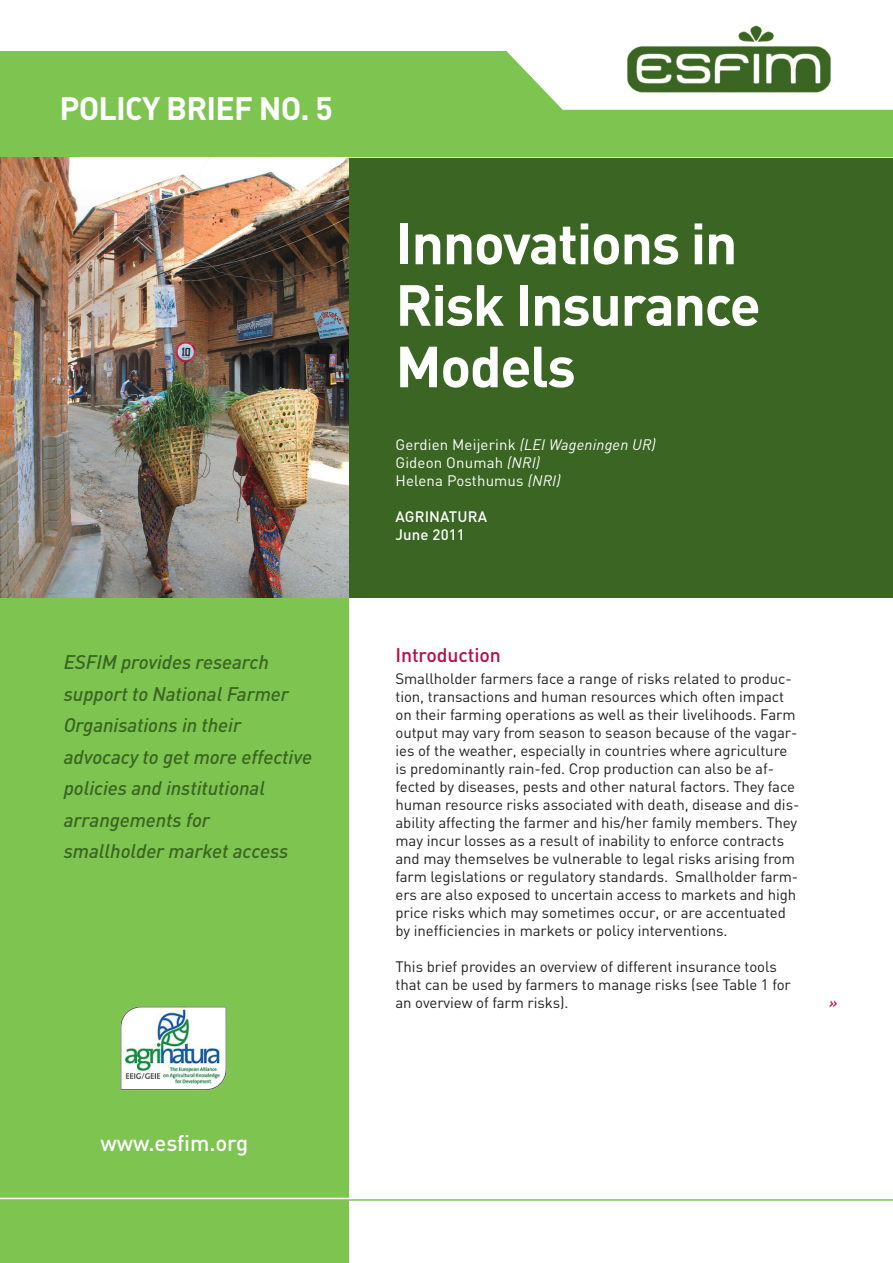
<style>
.page{position:relative;width:893px;height:1263px;background:#fff}
.page>*{position:absolute;margin:0;border:0;box-sizing:border-box;transform-origin:0 0}
.hoofdkop{font:700 57px/61.5px "DIN";letter-spacing:-.025em;color:#fff}
.hoofdkop-2{font:700 31.95px "DIN";letter-spacing:-.025em;color:#fff}
.tussenkop{font:500 22.2px "DIN";letter-spacing:-.005em;color:#fff}
.tussenkop-2{font:italic 500 19.5px/31.5px "DIN";letter-spacing:-.005em;color:#3a6522}
.tussenkop-3{font:500 19.5px "DIN";letter-spacing:-.005em;color:#b80c48}
.brood_eerste{font:15px/18px "DIN";letter-spacing:-.005em;color:#231f20}
.auteur{font:15px "DIN";letter-spacing:.01em;color:#fff}
.auteur-2{font:italic 15px "DIN";letter-spacing:.01em;color:#fff}
.auteur-3{font:500 15px "DIN";letter-spacing:.01em;color:#fff}
.fotobijschrift{font:italic 500 15px "DIN";color:#b80c48}
.s1{font-style:normal}
.s2{font-style:italic}
</style>
<div class="page">
<hr style="left:0;top:1199px;width:893px;height:2px;background:#7ec451">
<div style="left:0;top:597px;width:349px;height:666px;background:#7ec451"></div>
<svg style="left:0;top:51px;width:893px;height:106px;background:#8fcb68"></svg>
<div style="left:349px;top:158px;width:544px;height:439px;background:#3a6522"></div>
<img style="left:622px;top:25px;width:214px;height:70px">
<img style="left:0;top:157px;width:349px;height:440px">
<hr style="left:0;top:1198px;width:349px;height:1px;background:#fff">
<img style="left:120px;top:1006px;width:107px;height:85px">
<p class="hoofdkop-2" style="left:60px;top:87px;width:275px">POLICY BRIEF NO. 5</p>
<p class="tussenkop-2" style="left:64px;top:646px;width:250px">ESFIM provides research support to National Farmer<br>Organisations in their advocacy to get more effective policies and institutional arrangements for smallholder market access</p>
<p class="tussenkop" style="left:100px;top:1129px;width:149px">www.esfim.org</p>
<p class="hoofdkop" style="left:395px;top:210px;width:367px">Innovations in<br>Risk Insurance<br>Models</p>
<p class="auteur-2" style="left:395px;top:435px;width:262px"><span class="s1">Gerdien Meijerink</span> (LEI Wageningen UR)</p>
<p class="auteur" style="left:395px;top:453px;width:146px">Gideon Onumah <span class="s2">(NRI)</span></p>
<p class="auteur" style="left:395px;top:471px;width:167px">Helena Posthumus <span class="s2">(NRI)</span></p>
<p class="auteur-3" style="left:395px;top:507px;width:93px">AGRINATURA</p>
<p class="auteur-3" style="left:395px;top:525px;width:71px">June 2011</p>
<p class="tussenkop-3" style="left:395px;top:642px;width:107px">Introduction</p>
<p class="brood_eerste" style="left:395px;top:669px;width:405px">Smallholder farmers face a range of risks related to produc&shy;tion, transactions and human resources which often impact on their farming operations as well as their livelihoods. Farm output may vary from season to season because of the vagar&shy;ies of the weather, especially in countries where agriculture is predominantly rain-fed. Crop production can also be af&shy;fected by diseases, pests and other natural factors. They face human resource risks associated with death, disease and dis&shy;ability affecting the farmer and his/her family members. They may incur losses as a result of inability to enforce contracts and may themselves be vulnerable to legal risks arising from farm legislations or regulatory standards. Smallholder farm&shy;ers are also exposed to uncertain access to markets and high price risks which may sometimes occur, or are accentuated by inefficiencies in markets or policy interventions.</p>
<p class="brood_eerste" style="left:395px;top:957px;width:397px">This brief provides an overview of different insurance tools that can be used by farmers to manage risks (see Table 1 for an overview of farm risks).</p>
<p class="fotobijschrift" style="left:829px;top:993px;width:10px">»</p>
</div>
